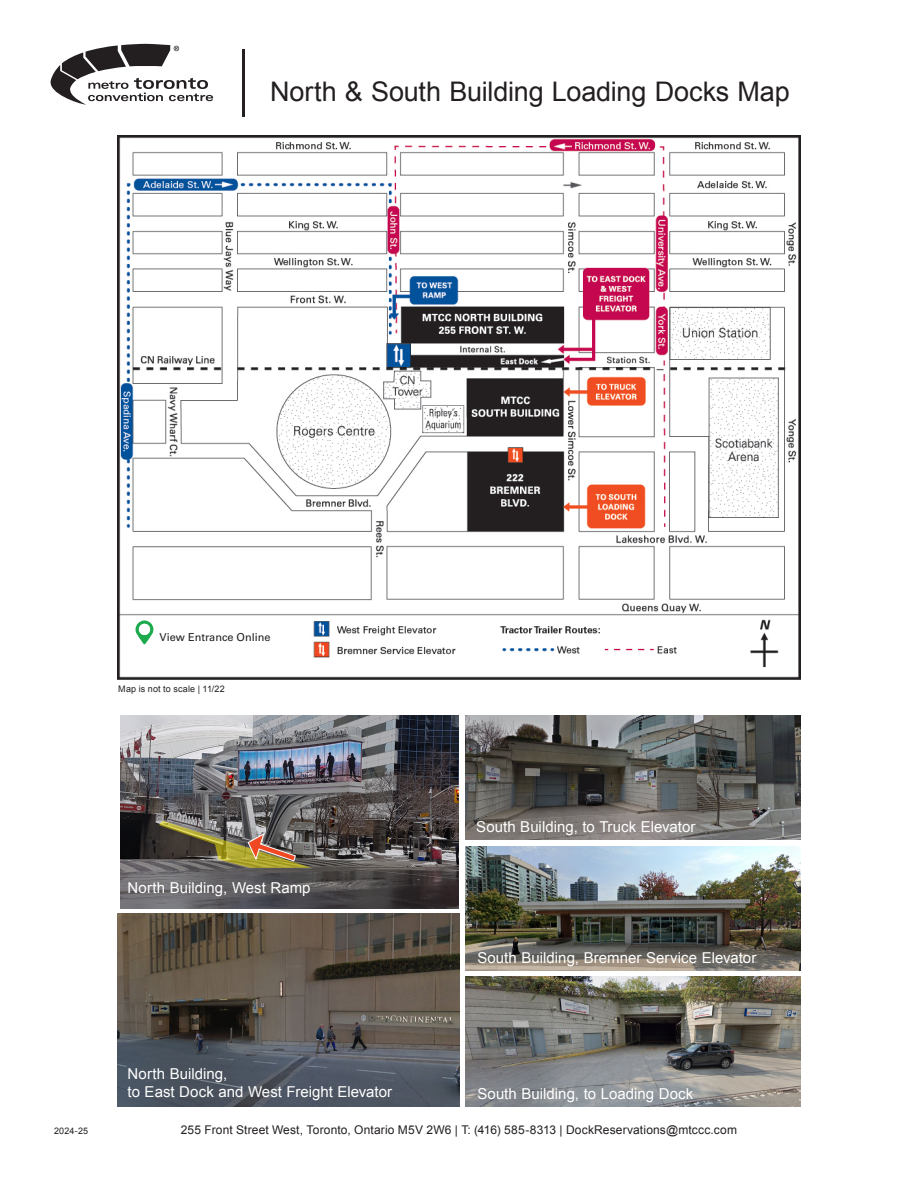
<style>
.page{position:relative;width:918px;height:1188px;background:#fff}
.page>*{position:absolute;margin:0;border:0;box-sizing:border-box;transform-origin:0 0}
.t1{font:27px "Arial";letter-spacing:-.005em;color:#231f20}
.t2{font:15px/18px "Arial";color:#fff}
.t3{font:12px "Arial";letter-spacing:.015em;color:#231f20}
.t4{font:10.95px "Univers LT Std";color:#231f20}
.t5{font:9px "Arial";letter-spacing:.02em;color:#231f20}
.t6{font:9px "Arial";color:#231f20}
.s1{font-style:inherit}
</style>
<div class="page">
<svg style="left:50px;top:44px;width:163px;height:61px"></svg>
<hr style="left:242px;top:49px;width:2px;height:68px;background:#231f20">
<img style="left:118px;top:135px;width:683px;height:545px">
<svg style="left:136px;top:620px;width:17px;height:25px"></svg>
<div style="left:139px;top:624px;width:11px;height:11px;background:#fff;border-radius:50%"></div>
<img style="left:120px;top:715px;width:339px;height:193px">
<svg style="left:159px;top:821px;width:153px;height:47px;background:#7b7054"></svg>
<img style="left:465px;top:846px;width:336px;height:124px">
<img style="left:466px;top:716px;width:335px;height:124px">
<img style="left:118px;top:914px;width:341px;height:192px">
<img style="left:465px;top:977px;width:336px;height:129px">
<h1 class="t1" style="left:270px;top:74px;width:521px">North &amp; South Building Loading Docks Map</h1>
<p class="t4" style="left:160px;top:631px;width:113px">View Entrance Online</p>
<p class="t5" style="left:118px;top:683px;width:108px">Map is not to scale | 11/22</p>
<p class="t2" style="left:128px;top:879px;width:185px">North Building, West Ramp</p>
<p class="t2" style="left:476px;top:818px;width:221px">South Building, to Truck Elevator</p>
<p class="t2" style="left:478px;top:949px;width:280px">South Building, Bremner Service Elevator</p>
<p class="t6" style="left:54px;top:1125px;width:36px"><span class="s1">202</span>4-25</p>
<p class="t2" style="left:128px;top:1064px;width:266px">North Building,<br>to East Dock and West Freight Elevator</p>
<p class="t2" style="left:478px;top:1085px;width:217px">South Building, to Loading Dock</p>
<p class="t3" style="left:181px;top:1122px;width:558px">255 Front Street West, Toronto, Ontario M5V 2W6 | T: (416) 585-8313 | DockReservations@mtccc.com</p>
</div>
